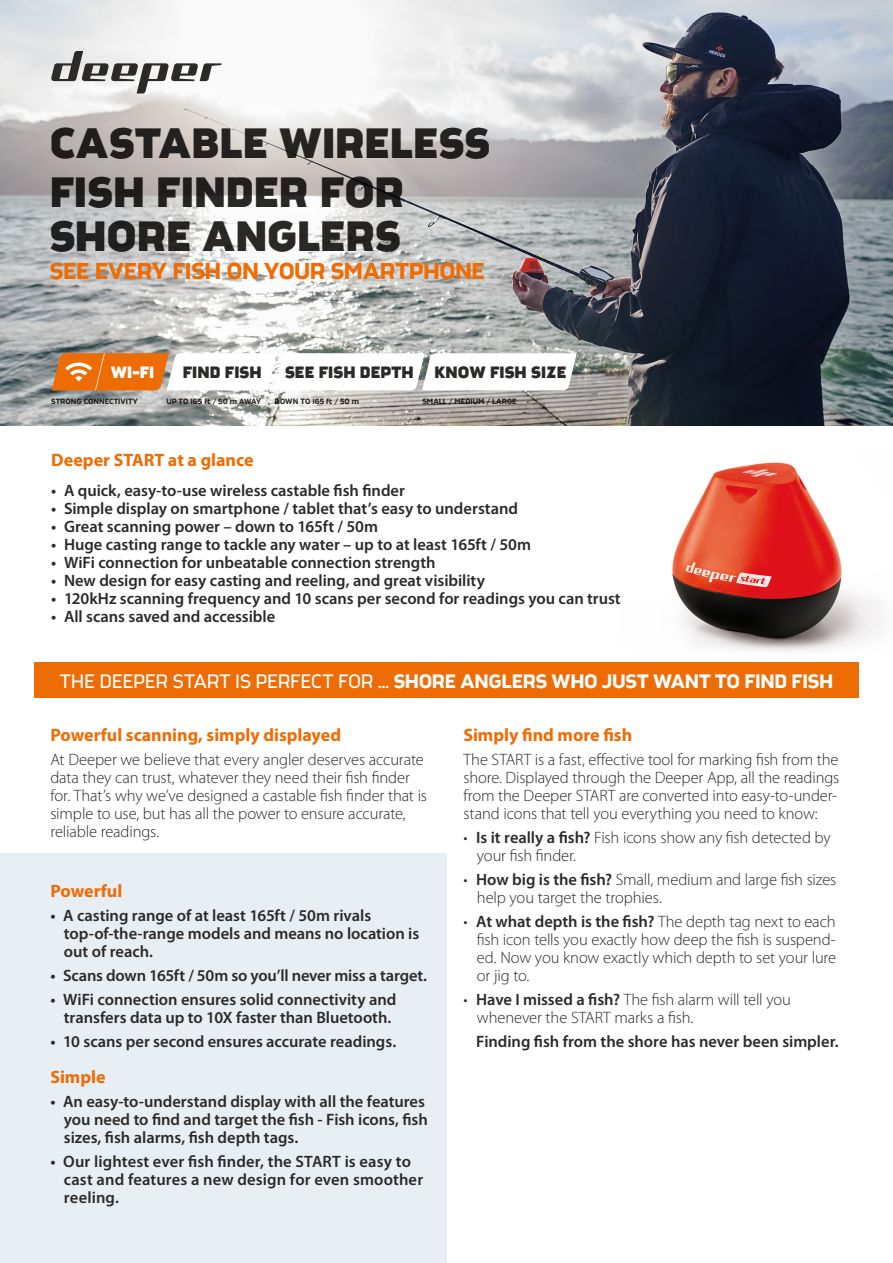
<style>
.page{position:relative;width:893px;height:1263px;background:#fff}
.page>*{position:absolute;margin:0;border:0;box-sizing:border-box;transform-origin:0 0}
.t1{font:900 expanded 36px/49.5px "Good News Sans";letter-spacing:.005em;color:#2b2a29}
.t2{font:700 expanded 19.5px "Good News Sans";letter-spacing:-.015em;color:#ed6c05}
.t3{font:700 18px "Myriad Pro";color:#ed6c05}
.t4{font:600 16.5px/18px "Myriad Pro";color:#2b2a29}
.t5{font:300 16.5px/18px "Myriad Pro";letter-spacing:-.01em;color:#2b2a29}
.t6{font:700 expanded 16.5px "Good News Sans";letter-spacing:-.01em;color:#fff}
.t7{font:900 expanded 13.95px "Good News Sans";letter-spacing:.005em;color:#2b2a29}
.t8{font:900 expanded 13.95px "Good News Sans";color:#fff}
.t9{font:700 expanded 6.45px "Good News Sans";letter-spacing:.005em;color:#2b2a29}
.s1{font-weight:400}
.s2{font-weight:600}
</style>
<div class="page">
<img style="left:0;top:0;width:893px;height:425px">
<svg style="left:51px;top:51px;width:171px;height:42px"></svg>
<img style="left:672px;top:462px;width:211px;height:190px">
<div style="left:34px;top:662px;width:825px;height:36px;background:#ed6c05"></div>
<div style="left:0;top:853px;width:446px;height:410px;background:#e8eff4"></div>
<svg style="left:52px;top:353px;width:525px;height:37px"></svg>
<h1 class="t1" style="left:49px;top:121px;width:442px">CASTABLE WIRELESS<br>FISH FINDER FOR</h1>
<h1 class="t1" style="left:49px;top:214px;width:353px">SHORE ANGLERS</h1>
<p class="t2" style="left:50px;top:255px;width:436px">SEE EVERY FISH ON YOUR SMARTPHONE</p>
<p class="t8" style="left:111px;top:365px;width:45px">WI-FI</p>
<p class="t9" style="left:51px;top:396px;width:88px">STRONG CONNECTIVITY</p>
<p class="t7" style="left:183px;top:365px;width:80px">FIND FISH</p>
<p class="t9" style="left:166px;top:396px;width:96px">UP TO 165 ft / 50 m AWAY</p>
<p class="t7" style="left:285px;top:365px;width:130px">SEE FISH DEPTH</p>
<p class="t9" style="left:275px;top:396px;width:86px">DOWN TO 165 ft / 50 m</p>
<p class="t7" style="left:435px;top:365px;width:133px">KNOW FISH SIZE</p>
<p class="t9" style="left:422px;top:396px;width:96px">SMALL / MEDIUM / LARGE</p>
<p class="t3" style="left:51px;top:449px;width:204px">Deeper START at a glance</p>
<p class="t4" style="left:51px;top:481px;width:355px">• A quick, easy-to-use wireless castable fish finder</p>
<p class="t4" style="left:51px;top:499px;width:468px">• Simple display on smartphone / tablet that’s easy to understand</p>
<p class="t4" style="left:51px;top:517px;width:328px">• Great scanning power – down to 165ft / 50m</p>
<p class="t4" style="left:51px;top:535px;width:481px">• Huge casting range to tackle any water – up to at least 165ft / 50m</p>
<p class="t4" style="left:51px;top:553px;width:386px">• WiFi connection for unbeatable connection strength</p>
<p class="t4" style="left:51px;top:571px;width:435px">• New design for easy casting and reeling, and great visibility</p>
<p class="t4" style="left:51px;top:589px;width:571px">• 120kHz scanning frequency and 10 scans per second for readings you can trust</p>
<p class="t4" style="left:51px;top:607px;width:226px">• All scans saved and accessible</p>
<p class="t6" style="left:60px;top:668px;width:775px"><span class="s1">THE DEEPER START IS PERFECT FOR …</span> SHORE ANGLERS WHO JUST WANT TO FIND FISH</p>
<p class="t3" style="left:50px;top:724px;width:292px">Powerful scanning, simply displayed</p>
<p class="t5" style="left:50px;top:750px;width:378px">At Deeper we believe that every angler deserves accurate data they can trust, whatever they need their fish finder for. That’s why we’ve designed a castable fish finder that is simple to use, but has all the power to ensure accurate, reliable readings.</p>
<p class="t3" style="left:50px;top:880px;width:73px">Powerful</p>
<p class="t4" style="left:64px;top:906px;width:357px;text-indent:-13px">• A casting range of at least 165ft / 50m rivals top-of-the-range models and means no location is out of reach.</p>
<p class="t4" style="left:50px;top:966px;width:378px">• Scans down 165ft / 50m so you’ll never miss a target.</p>
<p class="t4" style="left:50px;top:990px;width:347px;text-align:center">• WiFi connection ensures solid connectivity and transfers data up to 10X faster than Bluetooth.</p>
<p class="t4" style="left:50px;top:1032px;width:347px">• 10 scans per second ensures accurate readings.</p>
<p class="t3" style="left:50px;top:1066px;width:57px">Simple</p>
<p class="t4" style="left:64px;top:1092px;width:365px;text-indent:-13px">• An easy-to-understand display with all the features you need to find and target the fish - Fish icons, fish sizes, fish alarms, fish depth tags.</p>
<p class="t4" style="left:64px;top:1152px;width:361px;text-indent:-13px">• Our lightest ever fish finder, the START is easy to cast and features a new design for even smoother reeling.</p>
<p class="t3" style="left:463px;top:724px;width:170px">Simply find more fish</p>
<p class="t5" style="left:463px;top:750px;width:377px">The START is a fast, effective tool for marking fish from the shore. Displayed through the Deeper App, all the readings from the Deeper START are converted into easy-to-under&shy;stand icons that tell you everything you need to know:</p>
<p class="t5" style="left:477px;top:828px;width:355px;text-indent:-13px">• <span class="s2">Is it really a fish?</span> Fish icons show any fish detected by your fish finder.</p>
<p class="t5" style="left:477px;top:870px;width:361px;text-indent:-13px">• <span class="s2">How big is the fish?</span> Small, medium and large fish sizes help you target the trophies.</p>
<p class="t5" style="left:477px;top:912px;width:361px;text-align:justify;text-indent:-13px">• <span class="s2">At what depth is the fish?</span> The depth tag next to each fish icon tells you exactly how deep the fish is suspend&shy;ed. Now you know exactly which depth to set your lure or jig to.</p>
<p class="t5" style="left:477px;top:990px;width:315px;text-indent:-13px">• <span class="s2">Have I missed a fish?</span> The fish alarm will tell you whenever the START marks a fish.</p>
<p class="t4" style="left:476px;top:1032px;width:364px">Finding fish from the shore has never been simpler.</p>
</div>
